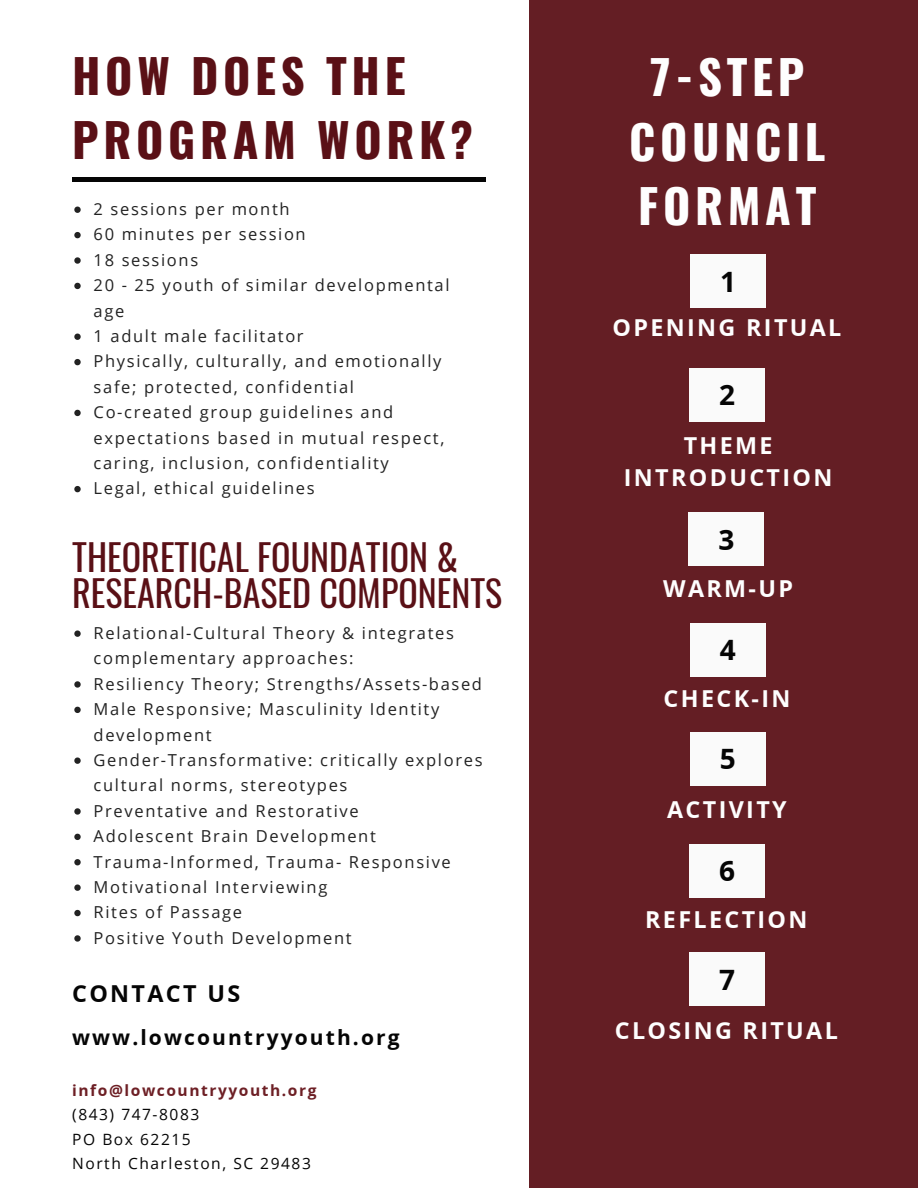
<style>
.page{position:relative;width:918px;height:1188px;background:#fff}
.page>*{position:absolute;margin:0;border:0;box-sizing:border-box;transform-origin:0 0}
.t1{font:700 46.65px/64.5px "Oswald";letter-spacing:.1em;color:#5a1016}
.t2{font:700 46.65px/64.5px "Oswald";letter-spacing:.1em;color:#fefefe;text-align:center}
.t3{font:36px/36px "Oswald";color:#5a1016}
.t4{font:700 28.05px "Open Sans";color:#050505}
.t5{font:700 23.4px/31.8px "Open Sans";letter-spacing:.1em;color:#fefefe;text-align:center}
.t6{font:700 23.4px "Open Sans";letter-spacing:.1em;color:#050505}
.t7{font:700 21px "Open Sans";letter-spacing:.1em;color:#050505}
.t8{font:16.5px/25.3px "Open Sans";letter-spacing:.1em;color:#222}
.t9{font:15.6px/24.3px "Open Sans";letter-spacing:.1em;color:#050505}
.t10{font:700 15.6px "Open Sans";letter-spacing:.1em;color:#6d1f25}
</style>
<div class="page">
<div style="left:530px;top:0;width:388px;height:1188px;background:#641e24"></div>
<div style="left:690px;top:255px;width:76px;height:53px;background:#fafafa"></div>
<div style="left:689px;top:368px;width:75px;height:53px;background:#fafafa"></div>
<div style="left:688px;top:513px;width:76px;height:53px;background:#fafafa"></div>
<div style="left:690px;top:732px;width:75px;height:53px;background:#fafafa"></div>
<div style="left:72px;top:177px;width:414px;height:5px;background:#050505"></div>
<div style="left:690px;top:624px;width:75px;height:53px;background:#fafafa"></div>
<div style="left:689px;top:953px;width:76px;height:53px;background:#fafafa"></div>
<div style="left:689px;top:844px;width:76px;height:53px;background:#fafafa"></div>
<svg style="left:74px;top:207px;width:7px;height:6px"></svg>
<svg style="left:74px;top:232px;width:7px;height:6px"></svg>
<svg style="left:74px;top:257px;width:7px;height:7px"></svg>
<svg style="left:74px;top:283px;width:7px;height:6px"></svg>
<svg style="left:74px;top:334px;width:7px;height:6px"></svg>
<svg style="left:74px;top:359px;width:7px;height:6px"></svg>
<svg style="left:74px;top:410px;width:7px;height:6px"></svg>
<svg style="left:74px;top:486px;width:7px;height:6px"></svg>
<svg style="left:74px;top:630px;width:7px;height:7px"></svg>
<svg style="left:74px;top:681px;width:7px;height:7px"></svg>
<svg style="left:74px;top:707px;width:7px;height:6px"></svg>
<svg style="left:74px;top:757px;width:7px;height:7px"></svg>
<svg style="left:74px;top:808px;width:7px;height:7px"></svg>
<svg style="left:74px;top:834px;width:7px;height:6px"></svg>
<svg style="left:74px;top:859px;width:7px;height:6px"></svg>
<svg style="left:74px;top:884px;width:7px;height:7px"></svg>
<svg style="left:74px;top:910px;width:7px;height:6px"></svg>
<svg style="left:74px;top:935px;width:7px;height:7px"></svg>
<h1 class="t1" style="left:72px;top:41px;width:402px">HOW DOES THE<br>PROGRAM WORK?</h1>
<p class="t8" style="left:94px;top:196px;width:357px">2 sessions per month<br>60 minutes per session<br>18 sessions<br>20 - 25 youth of similar developmental age<br>1 adult male facilitator<br>Physically, culturally, and emotionally safe; protected, confidential<br>Co-created group guidelines and expectations based in mutual respect, caring, inclusion, confidentiality<br>Legal, ethical guidelines</p>
<h2 class="t3" style="left:72px;top:537px;width:432px">THEORETICAL FOUNDATION &amp;<br>RESEARCH-BASED COMPONENTS</h2>
<p class="t8" style="left:94px;top:620px;width:390px">Relational-Cultural Theory &amp; integrates complementary approaches:<br>Resiliency Theory; Strengths/Assets-based<br>Male Responsive; Masculinity Identity development<br>Gender-Transformative: critically explores cultural norms, stereotypes<br>Preventative and Restorative<br>Adolescent Brain Development<br>Trauma-Informed, Trauma- Responsive<br>Motivational Interviewing<br>Rites of Passage<br>Positive Youth Development</p>
<h3 class="t6" style="left:72px;top:981px;width:170px">CONTACT US</h3>
<p class="t7" style="left:72px;top:1026px;width:329px">www.lowcountryyouth.org</p>
<p class="t10" style="left:72px;top:1082px;width:246px">info@lowcountryyouth.org</p>
<p class="t9" style="left:72px;top:1102px;width:240px">(843) 747-8083<br>PO Box 62215<br>North Charleston, SC 29483</p>
<h1 class="t2" style="left:629px;top:43px;width:198px">7-STEP<br>COUNCIL<br>FORMAT</h1>
<h3 class="t4" style="left:720px;top:265px;width:17px">1</h3>
<h3 class="t5" style="left:613px;top:312px;width:230px">OPENING RITUAL</h3>
<h3 class="t4" style="left:719px;top:379px;width:17px">2</h3>
<h3 class="t5" style="left:624px;top:430px;width:210px">THEME<br>INTRODUCTION</h3>
<h3 class="t4" style="left:718px;top:524px;width:17px">3</h3>
<h3 class="t5" style="left:663px;top:573px;width:131px">WARM-UP</h3>
<h3 class="t4" style="left:720px;top:634px;width:17px">4</h3>
<h3 class="t5" style="left:664px;top:683px;width:128px">CHECK-IN</h3>
<h3 class="t4" style="left:720px;top:743px;width:17px">5</h3>
<h3 class="t5" style="left:667px;top:794px;width:121px">ACTIVITY</h3>
<h3 class="t4" style="left:719px;top:855px;width:17px">6</h3>
<h3 class="t5" style="left:645px;top:904px;width:164px">REFLECTION</h3>
<h3 class="t4" style="left:719px;top:964px;width:17px">7</h3>
<h3 class="t5" style="left:615px;top:1015px;width:225px">CLOSING RITUAL</h3>
</div>
